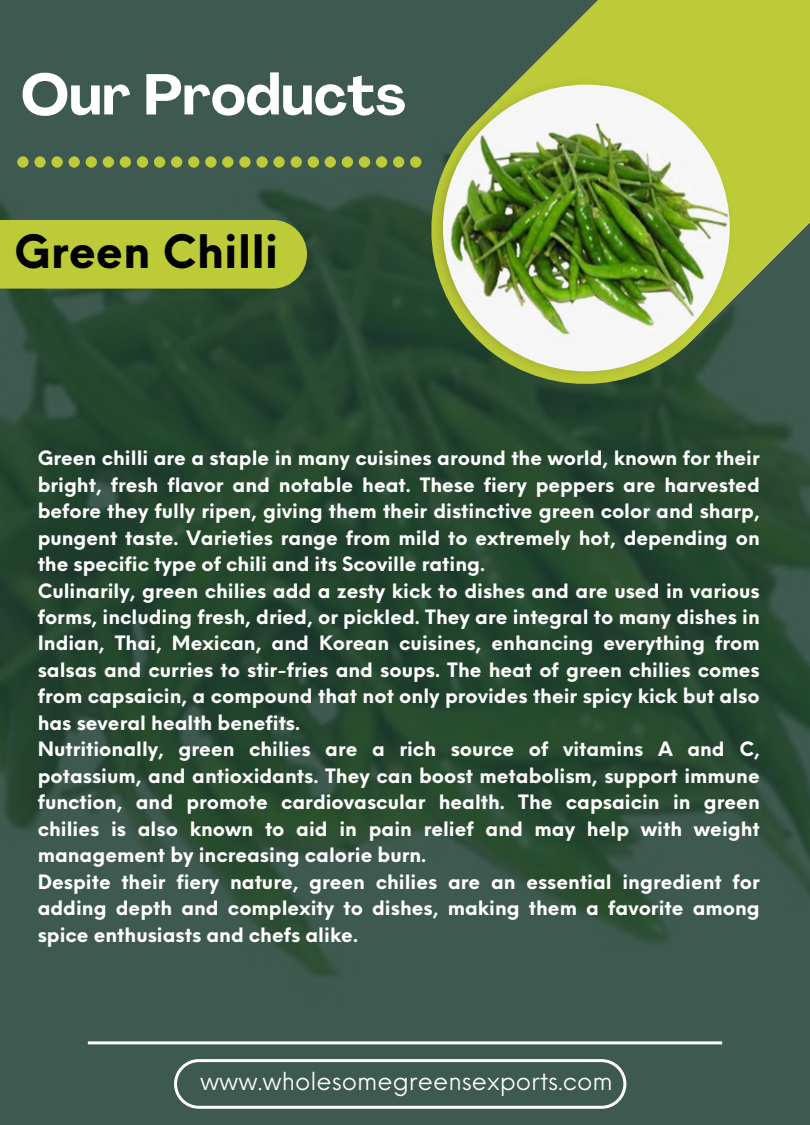
<style>
.page{position:relative;width:810px;height:1125px;background:#fff}
.page>*{position:absolute;margin:0;border:0;box-sizing:border-box;transform-origin:0 0}
.t1{font:700 56.7px "Agrandir";color:#fff}
.t2{font:700 45px "Neue Einstellung";color:#000}
.t3{font:24.2px "Neue Einstellung";color:#fff}
.t4{font:700 19.4px/26.5px "Neue Einstellung";color:#fff}
</style>
<div class="page">
<img style="left:0;top:0;width:810px;height:1125px">
<svg style="left:416px;top:0;width:394px;height:399px;fill:#bdcb38"></svg>
<img style="left:429px;top:76px;width:305px;height:305px">
<img style="left:443px;top:85px;width:287px;height:286px;border-radius:50%">
<hr style="left:88px;top:1041px;width:634px;height:3px;background:#fff">
<svg style="left:17px;top:156px;width:97px;height:14px"></svg>
<svg style="left:120px;top:156px;width:45px;height:14px"></svg>
<svg style="left:171px;top:156px;width:148px;height:14px"></svg>
<svg style="left:325px;top:156px;width:45px;height:14px"></svg>
<svg style="left:376px;top:156px;width:46px;height:14px"></svg>
<div style="left:0;top:220px;width:307px;height:69px;background:#bdcb38"></div>
<svg style="left:174px;top:1059px;width:452px;height:50px"></svg>
<h1 class="t1" style="left:21px;top:72px;width:386px">Our Products</h1>
<h2 class="t2" style="left:14px;top:211px;width:266px">Green Chilli</h2>
<p class="t4" style="left:38px;top:443px;width:724px">Green chilli are a staple in many cuisines around the world, known for their bright, fresh flavor and notable heat. These fiery peppers are harvested before they fully ripen, giving them their distinctive green color and sharp, pungent taste. Varieties range from mild to extremely hot, depending on the specific type of chili and its Scoville rating.<br>Culinarily, green chilies add a zesty kick to dishes and are used in various forms, including fresh, dried, or pickled. They are integral to many dishes in Indian, Thai, Mexican, and Korean cuisines, enhancing everything from salsas and curries to stir-fries and soups. The heat of green chilies comes from capsaicin, a compound that not only provides their spicy kick but also has several health benefits.<br>Nutritionally, green chilies are a rich source of vitamins A and C, potassium, and antioxidants. They can boost metabolism, support immune function, and promote cardiovascular health. The capsaicin in green chilies is also known to aid in pain relief and may help with weight management by increasing calorie burn.<br>Despite their fiery nature, green chilies are an essential ingredient for adding depth and complexity to dishes, making them a favorite among spice enthusiasts and chefs alike.</p>
<p class="t3" style="left:200px;top:1060px;width:414px">www.wholesomegreensexports.com</p>
</div>
